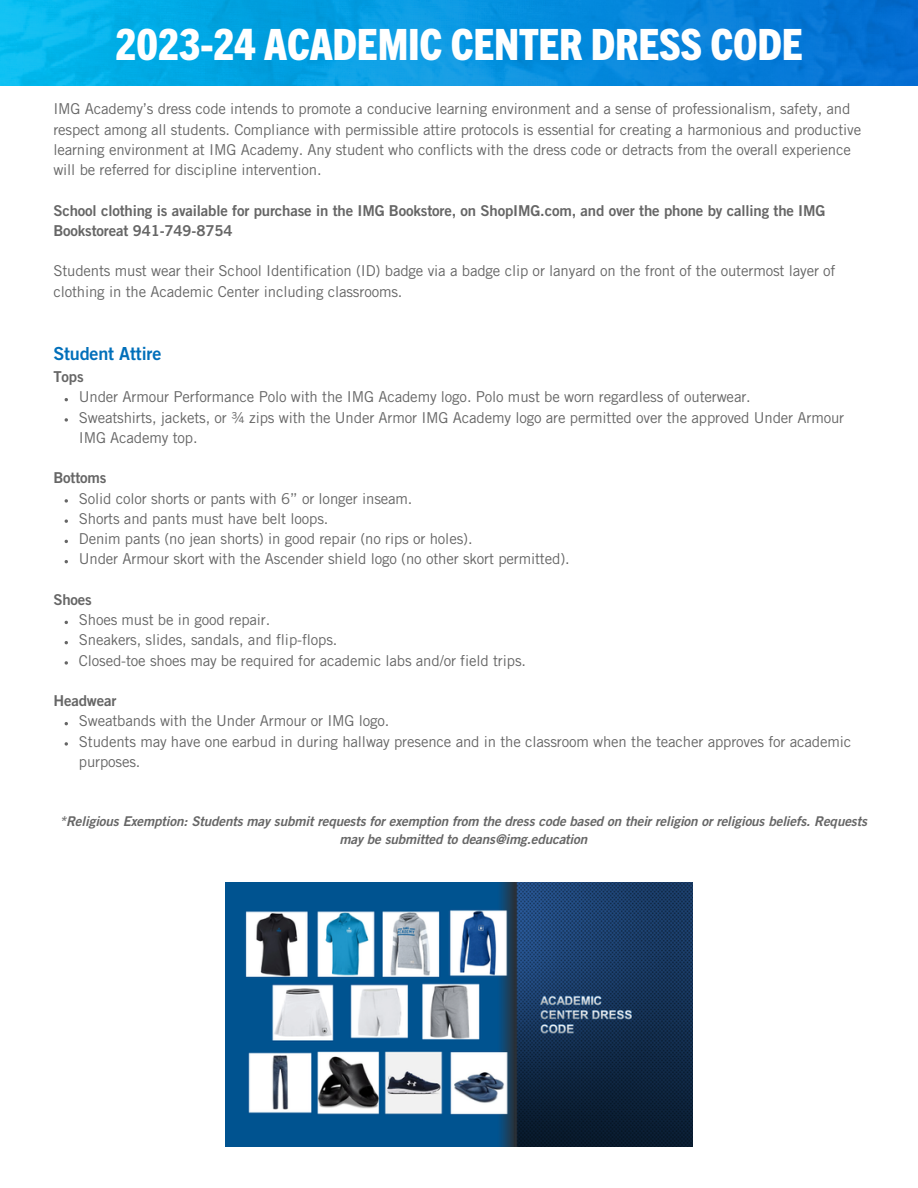
<style>
.page{position:relative;width:918px;height:1188px;background:#fff}
.page>*{position:absolute;margin:0;border:0;box-sizing:border-box;transform-origin:0 0}
.t1{font:800 condensed 43.2px "Trade Gothic Next LT Pro";letter-spacing:-.005em;color:#fff}
.t2{font:18px "Trade Gothic LT Std Bd 2";letter-spacing:-.01em;color:#006fba}
.t3{font:15px/20.2px "Trade Gothic LT Std";letter-spacing:-.01em;color:#666}
.t4{font:15px/20.2px "Trade Gothic LT Std Bd 2";letter-spacing:-.01em;color:#666}
.t5{font:13.5px/17.9px "Trade Gothic LT Std Bd 2 Obl";letter-spacing:-.01em;color:#666;text-align:center}
</style>
<div class="page">
<svg style="left:65px;top:418px;width:3px;height:4px"></svg>
<svg style="left:65px;top:499px;width:3px;height:4px"></svg>
<svg style="left:65px;top:519px;width:3px;height:4px"></svg>
<svg style="left:65px;top:661px;width:3px;height:4px"></svg>
<svg style="left:65px;top:742px;width:3px;height:4px"></svg>
<img style="left:0;top:0;width:918px;height:86px">
<img style="left:225px;top:883px;width:467px;height:263px">
<p class="t1" style="left:115px;top:15px;width:689px">2023-24 ACADEMIC CENTER DRESS CODE</p>
<p class="t3" style="left:53px;top:101px;width:809px">IMG Academy’s dress code intends to promote a conducive learning environment and a sense of professionalism, safety, and respect among all students. Compliance with permissible attire protocols is essential for creating a harmonious and productive learning environment at IMG Academy. Any student who conflicts with the dress code or detracts from the overall experience will be referred for discipline intervention.</p>
<p class="t4" style="left:53px;top:202px;width:774px">School clothing is available for purchase in the IMG Bookstore, on ShopIMG.com, and over the phone by calling the IMG<br>Bookstoreat 941-749-8754</p>
<p class="t3" style="left:53px;top:263px;width:784px">Students must wear their School Identification (ID) badge via a badge clip or lanyard on the front of the outermost layer of clothing in the Academic Center including classrooms.</p>
<p class="t2" style="left:53px;top:347px;width:110px">Student Attire</p>
<p class="t4" style="left:53px;top:369px;width:32px">Tops</p>
<p class="t3" style="left:79px;top:389px;width:673px">Under Armour Performance Polo with the IMG Academy logo. Polo must be worn regardless of outerwear.</p>
<p class="t3" style="left:79px;top:409px;width:767px">Sweatshirts, jackets, or ¾ zips with the Under Armor IMG Academy logo are permitted over the approved Under Armour<br>IMG Academy top.</p>
<p class="t4" style="left:53px;top:470px;width:55px">Bottoms</p>
<p class="t3" style="left:79px;top:490px;width:335px">Solid color shorts or pants with 6” or longer inseam.</p>
<p class="t3" style="left:79px;top:511px;width:251px">Shorts and pants must have belt loops.</p>
<p class="t3" style="left:79px;top:531px;width:395px">Denim pants (no jean shorts) in good repair (no rips or holes).</p>
<p class="t3" style="left:79px;top:551px;width:492px">Under Armour skort with the Ascender shield logo (no other skort permitted).</p>
<p class="t4" style="left:53px;top:592px;width:40px">Shoes</p>
<p class="t3" style="left:79px;top:612px;width:193px">Shoes must be in good repair.</p>
<p class="t3" style="left:79px;top:632px;width:260px">Sneakers, slides, sandals, and flip-flops.</p>
<p class="t3" style="left:79px;top:652px;width:449px">Closed-toe shoes may be required for academic labs and/or field trips.</p>
<p class="t4" style="left:53px;top:693px;width:65px">Headwear</p>
<p class="t3" style="left:79px;top:713px;width:312px">Sweatbands with the Under Armour or IMG logo.</p>
<p class="t3" style="left:79px;top:733px;width:774px">Students may have one earbud in during hallway presence and in the classroom when the teacher approves for academic purposes.</p>
<p class="t5" style="left:60px;top:814px;width:809px">*Religious Exemption: Students may submit requests for exemption from the dress code based on their religion or religious beliefs. Requests may be submitted to deans@img.education</p>
</div>
